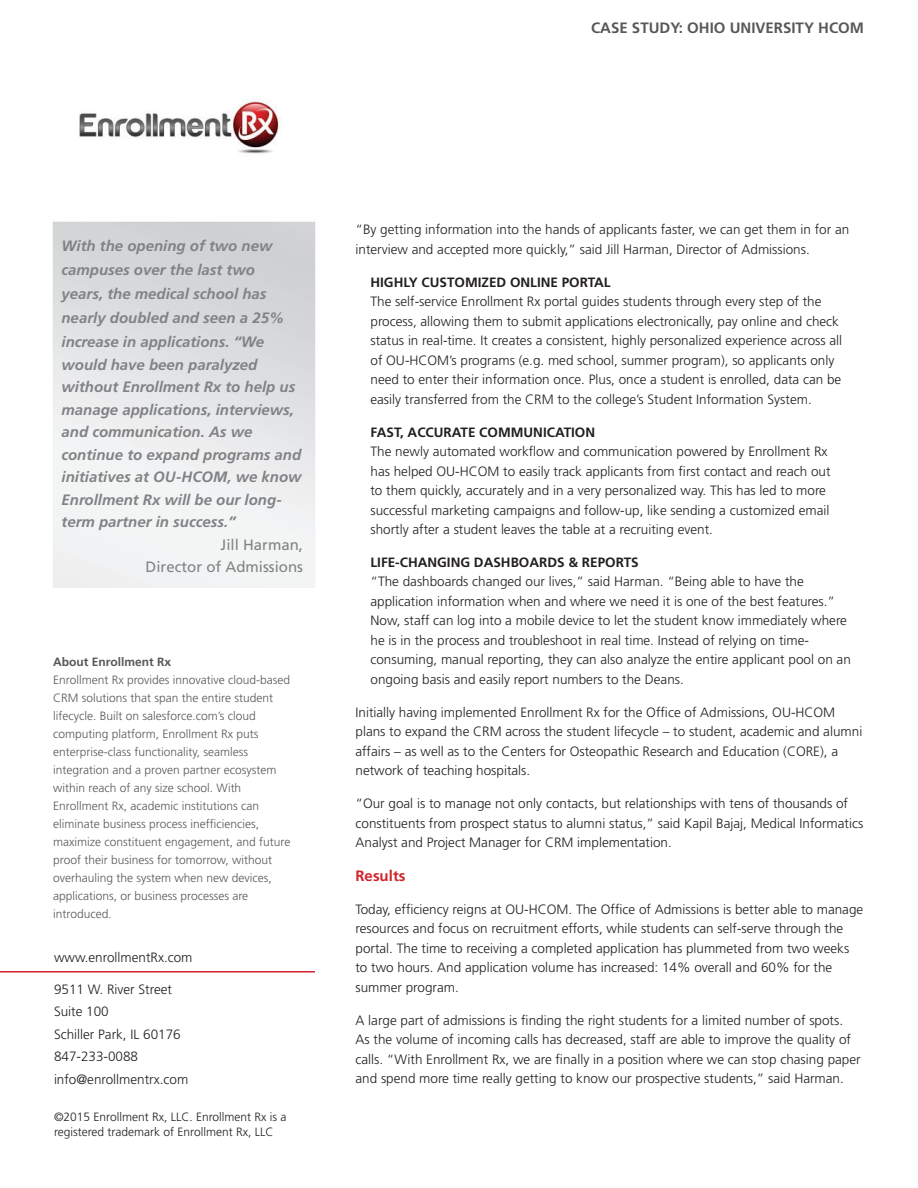
<style>
.page{position:relative;width:918px;height:1188px;background:#fff}
.page>*{position:absolute;margin:0;border:0;box-sizing:border-box;transform-origin:0 0}
.t1{font:italic 700 15px/22.5px "Frutiger";color:#808285}
.t2{font:15px/22.5px "Frutiger";color:#808285;text-align:right}
.t3{font:700 15px "Frutiger";color:#57585a}
.t4{font:700 15px "Frutiger";color:#d1232a}
.t5{font:300 13.5px/19.5px "Frutiger";color:#231f20}
.t6{font:700 13.5px "Frutiger";color:#231f20}
.t7{font:300 12px/18px "Frutiger";color:#57585a}
.t8{font:300 12px/15px "Frutiger";color:#231f20}
.t9{font:700 12px "Frutiger";color:#57585a}
</style>
<div class="page">
<hr style="left:0;top:971px;width:315px;height:2px;background:#d1232a">
<img style="left:79px;top:100px;width:200px;height:54px">
<p class="t3" style="left:591px;top:19px;width:274px">CASE STUDY: OHIO UNIVERSITY HCOM</p>
<p class="t1" style="left:62px;top:234px;width:224px;line-height:24px">With the opening of two new campuses over the last two years, the medical school has nearly doubled and seen a 25% increase in applications. “We</p>
<p class="t1" style="left:62px;top:353px;width:242px">would have been paralyzed without Enrollment Rx to help us manage applications, interviews, and communication. As we continue to expand programs and initiatives at OU-HCOM, we know<br>Enrollment Rx will be our long&shy;term partner in success.”</p>
<p class="t2" style="left:146px;top:533px;width:159px">Jill Harman,<br>Director of Admissions</p>
<p class="t9" style="left:53px;top:655px;width:119px">About Enrollment Rx</p>
<p class="t7" style="left:53px;top:671px;width:239px">Enrollment Rx provides innovative cloud-based CRM solutions that span the entire student lifecycle. Built on salesforce.com’s cloud computing platform, Enrollment Rx puts enterprise-class functionality, seamless integration and a proven partner ecosystem within reach of any size school. With Enrollment Rx, academic institutions can eliminate business process inefficiencies, maximize constituent engagement, and future proof their business for tomorrow, without overhauling the system when new devices, applications, or business processes are introduced.</p>
<p class="t5" style="left:54px;top:948px;width:140px">www.enrollmentRx.com</p>
<p class="t5" style="left:54px;top:978px;width:136px;line-height:22.5px">9511 W. River Street<br>Suite 100<br>Schiller Park, IL 60176<br>847-233-0088 info@enrollmentrx.com</p>
<p class="t8" style="left:54px;top:1109px;width:234px">©2015 Enrollment Rx, LLC. Enrollment Rx is a registered trademark of Enrollment Rx, LLC</p>
<p class="t5" style="left:356px;top:220px;width:495px">“By getting information into the hands of applicants faster, we can get them in for an interview and accepted more quickly,” said Jill Harman, Director of Admissions.</p>
<p class="t6" style="left:370px;top:274px;width:242px">HIGHLY CUSTOMIZED ONLINE PORTAL</p>
<p class="t5" style="left:370px;top:292px;width:473px">The self-service Enrollment Rx portal guides students through every step of the process, allowing them to submit applications electronically, pay online and check status in real-time. It creates a consistent, highly personalized experience across all of OU-HCOM’s programs (e.g. med school, summer program), so applicants only need to enter their information once. Plus, once a student is enrolled, data can be easily transferred from the CRM to the college’s Student Information System.</p>
<p class="t6" style="left:370px;top:424px;width:226px">FAST, ACCURATE COMMUNICATION</p>
<p class="t5" style="left:370px;top:442px;width:462px">The newly automated workflow and communication powered by Enrollment Rx has helped OU-HCOM to easily track applicants from first contact and reach out to them quickly, accurately and in a very personalized way. This has led to more successful marketing campaigns and follow-up, like sending a customized email shortly after a student leaves the table at a recruiting event.</p>
<p class="t6" style="left:370px;top:554px;width:270px">LIFE-CHANGING DASHBOARDS &amp; REPORTS</p>
<p class="t5" style="left:370px;top:572px;width:482px">“The dashboards changed our lives,” said Harman. “Being able to have the application information when and where we need it is one of the best features.” Now, staff can log into a mobile device to let the student know immediately where he is in the process and troubleshoot in real time. Instead of relying on time&shy;consuming, manual reporting, they can also analyze the entire applicant pool on an ongoing basis and easily report numbers to the Deans.</p>
<p class="t5" style="left:356px;top:703px;width:508px">Initially having implemented Enrollment Rx for the Office of Admissions, OU-HCOM plans to expand the CRM across the student lifecycle – to student, academic and alumni affairs – as well as to the Centers for Osteopathic Research and Education (CORE), a network of teaching hospitals.</p>
<p class="t5" style="left:356px;top:794px;width:509px">“Our goal is to manage not only contacts, but relationships with tens of thousands of constituents from prospect status to alumni status,” said Kapil Bajaj, Medical Informatics<br>Analyst and Project Manager for CRM implementation.</p>
<p class="t4" style="left:356px;top:867px;width:51px">Results</p>
<p class="t5" style="left:356px;top:899px;width:509px">Today, efficiency reigns at OU-HCOM. The Office of Admissions is better able to manage resources and focus on recruitment efforts, while students can self-serve through the portal. The time to receiving a completed application has plummeted from two weeks to two hours. And application volume has increased: 14% overall and 60% for the summer program.</p>
<p class="t5" style="left:356px;top:1010px;width:507px">A large part of admissions is finding the right students for a limited number of spots.<br>As the volume of incoming calls has decreased, staff are able to improve the quality of calls. “With Enrollment Rx, we are finally in a position where we can stop chasing paper and spend more time really getting to know our prospective students,” said Harman.</p>
</div>
